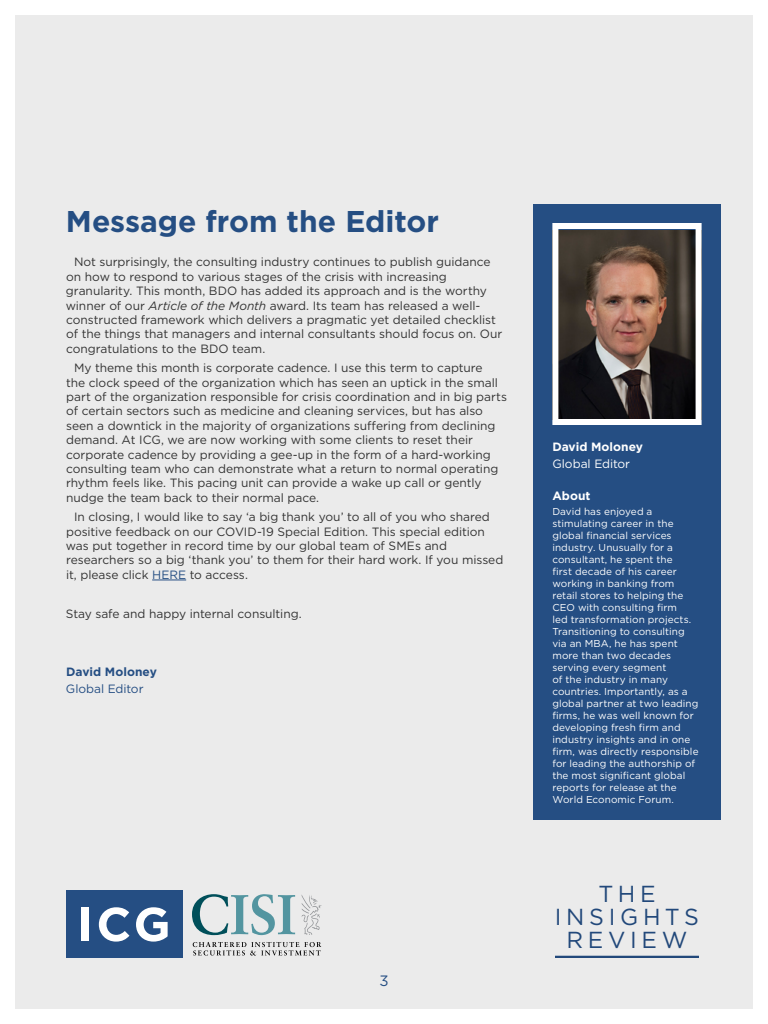
<style>
.page{position:relative;width:768px;height:1024px;background:#fff}
.page>*{position:absolute;margin:0;border:0;box-sizing:border-box;transform-origin:0 0}
.t1{font:700 30px "Gotham";color:#254e83}
.t2{font:23.2px/23.2px "Gotham";letter-spacing:.2em;color:#254e83;text-align:center}
.t3{font:15px "Gotham";color:#254e83}
.t4{font:12px/14.4px "Gotham";letter-spacing:-.005em;color:#333}
.t5{font:700 12px "Gotham";color:#fff}
.t6{font:700 12px "Gotham";color:#254e83}
.t7{font:12px "Gotham";letter-spacing:-.005em;color:#254e83}
.t8{font:12px "Gotham";letter-spacing:-.005em;color:#fff}
.t9{font:10px/12px "Gotham";letter-spacing:.005em;color:#fff}
.s1{font-style:italic}
.s2{color:#254e83}
</style>
<div class="page">
<div style="left:15px;top:15px;width:738px;height:994px;background:#ebebeb"></div>
<hr style="left:152px;top:580px;width:34px;height:1px;background:#254e83">
<div style="left:533px;top:204px;width:188px;height:616px;background:#254e83"></div>
<img style="left:559px;top:230px;width:136px;height:188px">
<div style="left:552px;top:223px;width:150px;height:202px;border:6px solid #fff"></div>
<hr style="left:555px;top:956px;width:144px;height:2px;background:#254e83">
<div style="left:66px;top:891px;width:117px;height:67px;background:#254e83"></div>
<div style="left:81px;top:908px;width:8px;height:33px;background:#fff"></div>
<svg style="left:99px;top:907px;width:30px;height:35px"></svg>
<svg style="left:136px;top:907px;width:32px;height:35px"></svg>
<svg style="left:192px;top:894px;width:103px;height:41px"></svg>
<svg style="left:302px;top:895px;width:20px;height:40px"></svg>
<svg style="left:193px;top:942px;width:128px;height:14px"></svg>
<h1 class="t1" style="left:66px;top:204px;width:375px">Message from the Editor</h1>
<p class="t4" style="left:66px;top:255px;width:438px;text-indent:8px">Not surprisingly, the consulting industry continues to publish guidance on how to respond to various stages of the crisis with increasing granularity. This month, BDO has added its approach and is the worthy winner of our <span class="s1">Article of the Month</span> award. Its team has released a well&shy;constructed framework which delivers a pragmatic yet detailed checklist of the things that managers and internal consultants should focus on. Our congratulations to the BDO team.</p>
<p class="t4" style="left:66px;top:360px;width:443px;text-indent:8px">My theme this month is corporate cadence. I use this term to capture<br>the clock speed of the organization which has seen an uptick in the small part of the organization responsible for crisis coordination and in big parts of certain sectors such as medicine and cleaning services, but has also seen a downtick in the majority of organizations suffering from declining demand. At ICG, we are now working with some clients to reset their corporate cadence by providing a gee-up in the form of a hard-working consulting team who can demonstrate what a return to normal operating rhythm feels like. This pacing unit can provide a wake up call or gently nudge the team back to their normal pace.</p>
<p class="t4" style="left:66px;top:509px;width:439px;text-indent:8px">In closing, I would like to say ‘a big thank you’ to all of you who shared positive feedback on our COVID-19 Special Edition. This special edition was put together in record time by our global team of SMEs and researchers so a big ‘thank you’ to them for their hard work. If you missed it, please click <span class="s2">HERE</span> to access.</p>
<p class="t4" style="left:66px;top:606px;width:237px">Stay safe and happy internal consulting.</p>
<p class="t6" style="left:66px;top:665px;width:92px">David Moloney</p>
<p class="t7" style="left:66px;top:681px;width:79px">Global Editor</p>
<p class="t3" style="left:379px;top:971px;width:11px">3</p>
<p class="t5" style="left:552px;top:439px;width:92px">David Moloney</p>
<p class="t8" style="left:552px;top:456px;width:79px">Global Editor</p>
<p class="t5" style="left:552px;top:489px;width:40px">About</p>
<p class="t9" style="left:552px;top:506px;width:148px">David has enjoyed a stimulating career in the global financial services industry. Unusually for a consultant, he spent the<br>first decade of his career working in banking from retail stores to helping the<br>CEO with consulting firm<br>led transformation projects.<br>Transitioning to consulting via an MBA, he has spent more than two decades serving every segment<br>of the industry in many countries. Importantly, as a global partner at two leading firms, he was well known for developing fresh firm and industry insights and in one firm, was directly responsible for leading the authorship of the most significant global reports for release at the<br>World Economic Forum.</p>
<h2 class="t2" style="left:555px;top:882px;width:146px">THE<br>INSIGHTS<br>REVIEW</h2>
</div>
